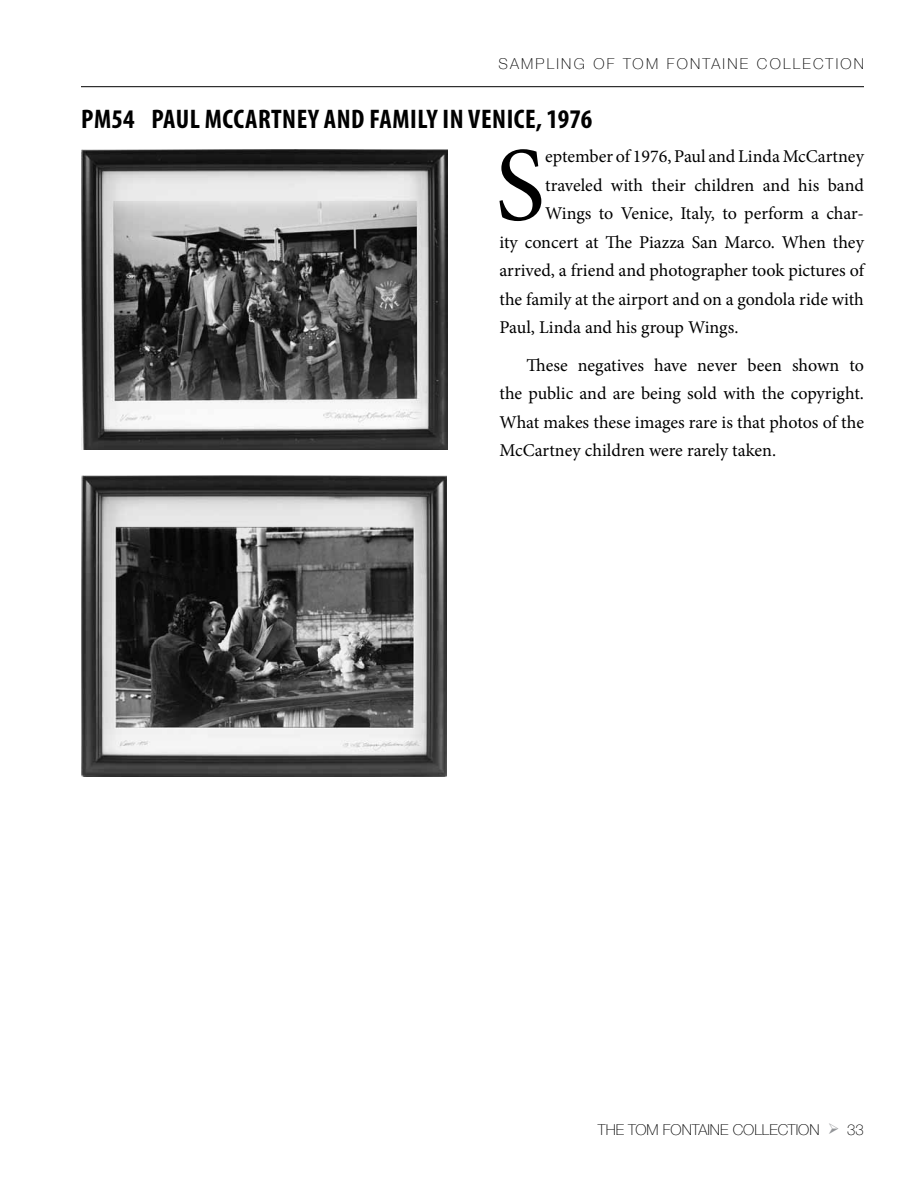
<style>
.page{position:relative;width:918px;height:1188px;background:#fff}
.page>*{position:absolute;margin:0;border:0;box-sizing:border-box;transform-origin:0 0}
.t1{font:105.75px "Minion Pro";color:#000}
.t2{font:700 condensed 27px "Myriad Pro";letter-spacing:.02em;color:#000}
.t3{font:18px/28.5px "Minion Pro";letter-spacing:-.005em;color:#000;text-align:justify}
.t4{font:100 15px "Helvetica Neue";letter-spacing:.15em;color:#000}
.t5{font:100 15px "Helvetica Neue";color:#000}
.s1{color:#939598}
</style>
<div class="page">
<hr style="left:81px;top:86px;width:783px;height:1px;background:#000">
<img style="left:81px;top:475px;width:365px;height:302px">
<img style="left:81px;top:149px;width:366px;height:300px">
<p class="t4" style="left:498px;top:52px;width:367px">SAMPLING OF TOM FONTAINE COLLECTION</p>
<h2 class="t2" style="left:81px;top:102px;width:513px">PM54 PAUL MCCARTNEY AND FAMILY IN VENICE, 1976</h2>
<h1 class="t1" style="left:495px;top:115px;width:52px">S</h1>
<p class="t3" style="left:545px;top:143px;width:320px">eptember of 1976, Paul and Linda McCartney</p>
<p class="t3" style="left:545px;top:171px;width:320px">traveled with their children and his band</p>
<p class="t3" style="left:545px;top:200px;width:320px">Wings to Venice, Italy, to perform a char-</p>
<p class="t3" style="left:500px;top:228px;width:366px">ity concert at The Piazza San Marco. When they</p>
<p class="t3" style="left:500px;top:257px;width:366px">arrived, a friend and photographer took pictures of</p>
<p class="t3" style="left:500px;top:285px;width:366px">the family at the airport and on a gondola ride with</p>
<p class="t3" style="left:500px;top:314px;width:240px">Paul, Linda and his group Wings.</p>
<p class="t3" style="left:500px;top:351px;width:366px;text-indent:27px">These negatives have never been shown to the public and are being sold with the copyright.<br>What makes these images rare is that photos of the McCartney children were rarely taken.</p>
<p class="t5" style="left:598px;top:1118px;width:268px">THE TOM FONTAINE COLLECTION <span class="s1">➢</span> 33</p>
</div>
